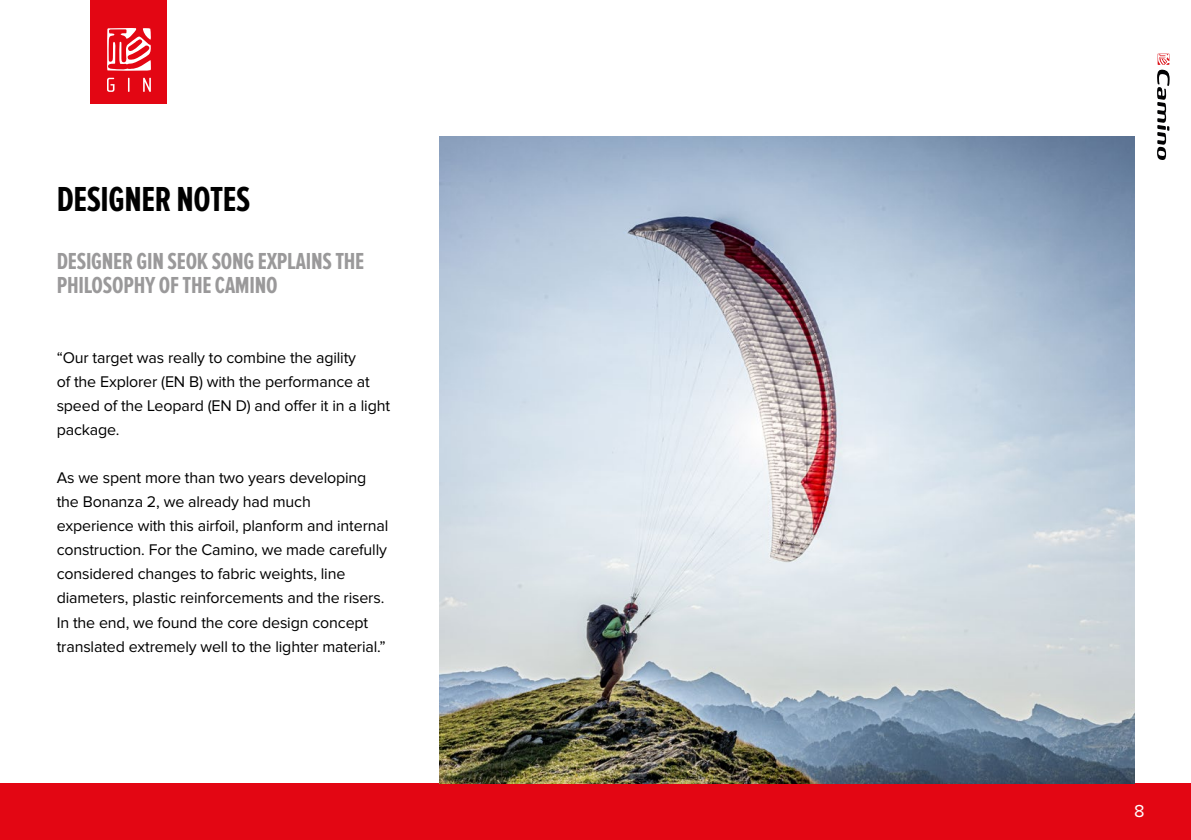
<style>
.page{position:relative;width:1191px;height:840px;background:#fff}
.page>*{position:absolute;margin:0;border:0;box-sizing:border-box;transform-origin:0 0}
.t1{font:700 36px "Proxima Nova Ex Cn";letter-spacing:-.01em;color:#000}
.t2{font:700 24px/24px "Proxima Nova Ex Cn";letter-spacing:-.01em;color:#9a999a}
.t3{font:18px "Proxima Nova";color:#fff}
.t4{font:16px/24px "Proxima Nova";letter-spacing:-.01em;color:#000}
</style>
<div class="page">
<div style="left:0;top:782px;width:1191px;height:57px;background:#e30613"></div>
<div style="left:91px;top:0;width:76px;height:103px;background:#e30613"></div>
<svg style="left:107px;top:78px;width:44px;height:14px"></svg>
<svg style="left:107px;top:28px;width:44px;height:43px"></svg>
<svg style="left:1157px;top:54px;width:12px;height:106px"></svg>
<img style="left:439px;top:136px;width:695px;height:646px">
<h1 class="t1" style="left:57px;top:179px;width:195px">DESIGNER NOTES</h1>
<h2 class="t2" style="left:57px;top:250px;width:309px">DESIGNER GIN SEOK SONG EXPLAINS THE<br>PHILOSOPHY OF THE CAMINO</h2>
<p class="t4" style="left:57px;top:346px;width:335px">“Our target was really to combine the agility<br>of the Explorer (EN B) with the performance at speed of the Leopard (EN D) and offer it in a light package.</p>
<p class="t4" style="left:57px;top:466px;width:333px">As we spent more than two years developing the Bonanza 2, we already had much experience with this airfoil, planform and internal construction. For the Camino, we made carefully considered changes to fabric weights, line diameters, plastic reinforcements and the risers.<br>In the end, we found the core design concept translated extremely well to the lighter material.”</p>
<p class="t3" style="left:1134px;top:802px;width:12px">8</p>
</div>
